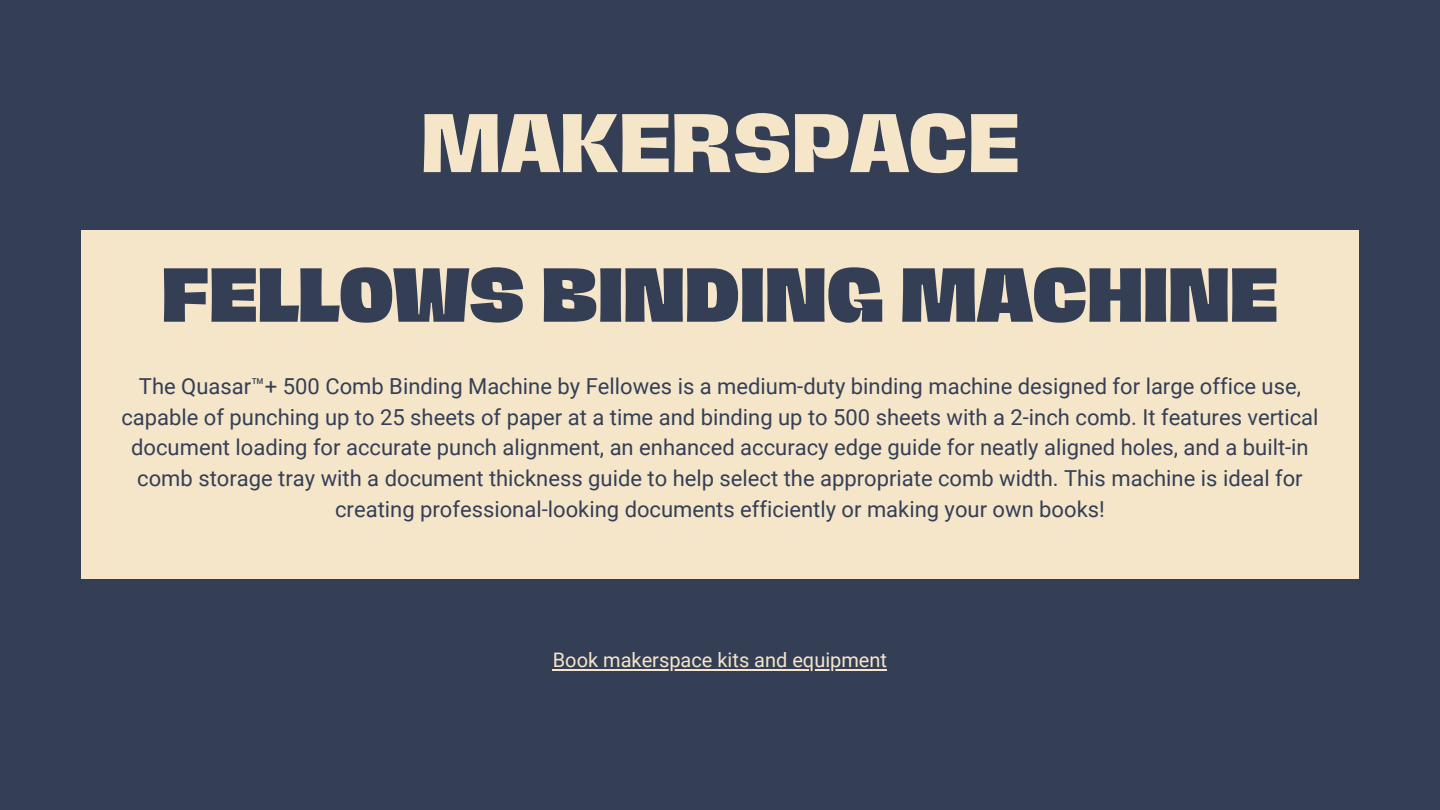
<style>
.page{position:relative;width:1440px;height:810px;background:#343f56}
.page>*{position:absolute;margin:0;border:0;box-sizing:border-box;transform-origin:0 0}
.t1{font:800 76px "Hagrid";color:#f5e6ca}
.t2{font:800 70px "Hagrid";color:#343f56}
.t3{font:22px/30.8px "Roboto";color:#343f56;text-align:center}
.t4{font:20px "Roboto";color:#f5e6ca}
</style>
<div class="page">
<div style="left:81px;top:231px;width:1278px;height:348px;background:#f5e6ca"></div>
<hr style="left:553px;top:669px;width:334px;height:1px;background:#f5e6ca">
<p class="t1" style="left:420px;top:105px;width:601px">MAKERSPACE</p>
<h1 class="t2" style="left:162px;top:259px;width:1118px">FELLOWS BINDING MACHINE</h1>
<h1 class="t3" style="left:121px;top:371px;width:1199px">The Quasar™+ 500 Comb Binding Machine by Fellowes is a medium-duty binding machine designed for large office use, capable of punching up to 25 sheets of paper at a time and binding up to 500 sheets with a 2-inch comb. It features vertical document loading for accurate punch alignment, an enhanced accuracy edge guide for neatly aligned holes, and a built-in comb storage tray with a document thickness guide to help select the appropriate comb width. This machine is ideal for creating professional-looking documents efficiently or making your own books!</h1>
<p class="t4" style="left:553px;top:649px;width:336px">Book makerspace kits and equipment</p>
</div>
